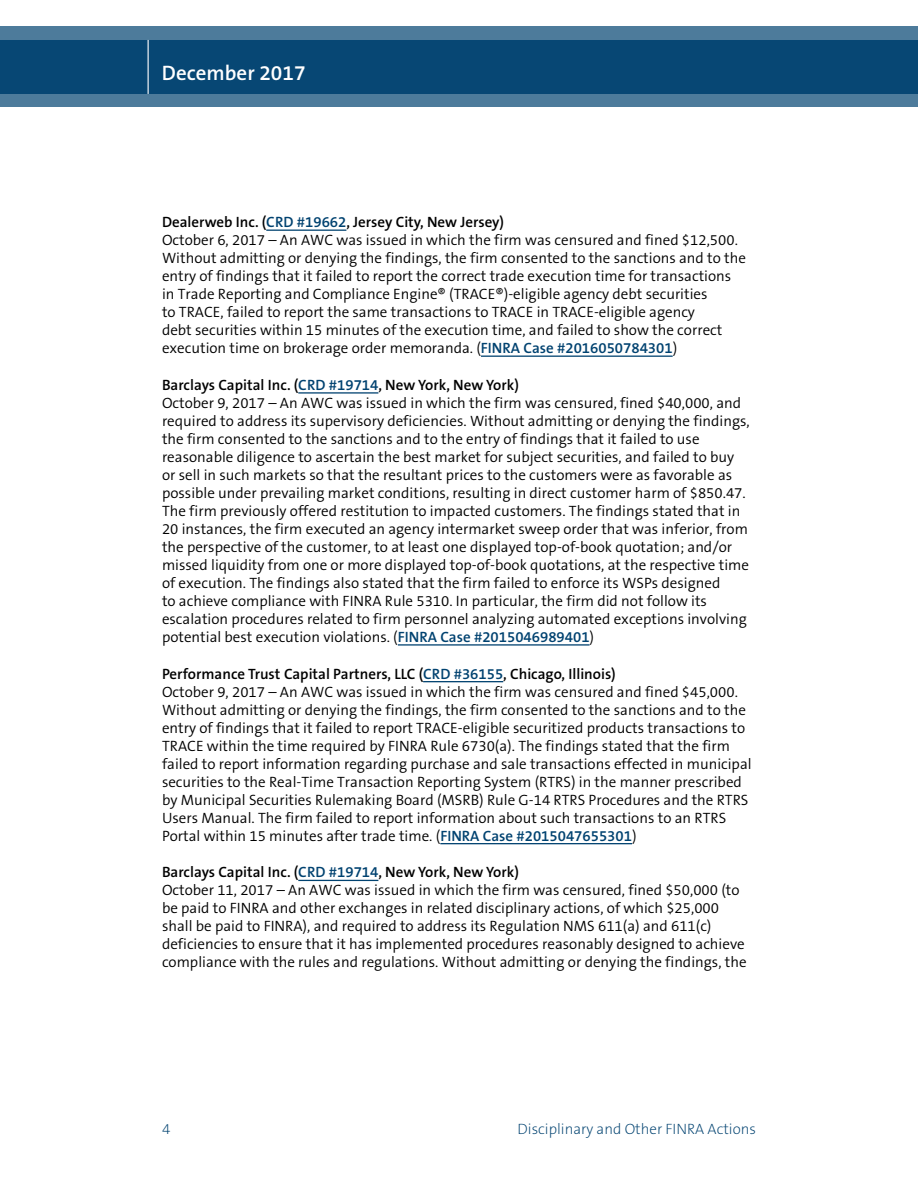
<style>
.page{position:relative;width:918px;height:1188px;background:#fff}
.page>*{position:absolute;margin:0;border:0;box-sizing:border-box;transform-origin:0 0}
.t1{font:600 21px "The Sans B6";color:#fff}
.t2{font:300 15px/18px "The Sans B4";color:#000}
.t3{font:600 15px "The Sans B6";color:#000}
.t4{font:200 15px "The Sans B2";color:#004270}
.s1{color:#004270}
.s2{font-family:"The Sans B6";font-weight:600;color:#004270}
</style>
<div class="page">
<svg style="left:0;top:26px;width:918px;height:81px;background:#1e5881"></svg>
<hr style="left:148px;top:40px;width:1px;height:54px;background:#fff">
<hr style="left:266px;top:230px;width:80px;height:1px;background:#004270">
<hr style="left:481px;top:356px;width:192px;height:1px;background:#004270">
<hr style="left:298px;top:392px;width:80px;height:2px;background:#004270">
<hr style="left:398px;top:644px;width:192px;height:2px;background:#004270">
<hr style="left:423px;top:681px;width:80px;height:1px;background:#004270">
<hr style="left:440px;top:843px;width:192px;height:1px;background:#004270">
<hr style="left:298px;top:880px;width:80px;height:1px;background:#004270">
<h1 class="t1" style="left:162px;top:62px;width:145px">December 2017</h1>
<p class="t3" style="left:162px;top:214px;width:344px">Dealerweb Inc. (<span class="s1">CRD #19662</span>, Jersey City, New Jersey)</p>
<p class="t2" style="left:162px;top:231px;width:585px">October 6, 2017 – An AWC was issued in which the firm was censured and fined $12,500.<br>Without admitting or denying the findings, the firm consented to the sanctions and to the entry of findings that it failed to report the correct trade execution time for transactions in Trade Reporting and Compliance Engine® (TRACE®)-eligible agency debt securities<br>to TRACE, failed to report the same transactions to TRACE in TRACE-eligible agency<br>debt securities within 15 minutes of the execution time, and failed to show the correct execution time on brokerage order memoranda. (<span class="s2">FINRA Case #2016050784301</span>)</p>
<p class="t3" style="left:162px;top:377px;width:358px">Barclays Capital Inc. (<span class="s1">CRD #19714</span>, New York, New York)</p>
<p class="t2" style="left:162px;top:394px;width:589px">October 9, 2017 – An AWC was issued in which the firm was censured, fined $40,000, and required to address its supervisory deficiencies. Without admitting or denying the findings, the firm consented to the sanctions and to the entry of findings that it failed to use reasonable diligence to ascertain the best market for subject securities, and failed to buy or sell in such markets so that the resultant prices to the customers were as favorable as possible under prevailing market conditions, resulting in direct customer harm of $850.47.<br>The firm previously offered restitution to impacted customers. The findings stated that in 20 instances, the firm executed an agency intermarket sweep order that was inferior, from the perspective of the customer, to at least one displayed top-of-book quotation; and/or missed liquidity from one or more displayed top-of-book quotations, at the respective time of execution. The findings also stated that the firm failed to enforce its WSPs designed<br>to achieve compliance with FINRA Rule 5310. In particular, the firm did not follow its escalation procedures related to firm personnel analyzing automated exceptions involving potential best execution violations. (<span class="s2">FINRA Case #2015046989401</span>)</p>
<p class="t3" style="left:162px;top:665px;width:455px">Performance Trust Capital Partners, LLC (<span class="s1">CRD #36155</span>, Chicago, Illinois)</p>
<p class="t2" style="left:162px;top:683px;width:591px">October 9, 2017 – An AWC was issued in which the firm was censured and fined $45,000.<br>Without admitting or denying the findings, the firm consented to the sanctions and to the entry of findings that it failed to report TRACE-eligible securitized products transactions to TRACE within the time required by FINRA Rule 6730(a). The findings stated that the firm failed to report information regarding purchase and sale transactions effected in municipal securities to the Real-Time Transaction Reporting System (RTRS) in the manner prescribed by Municipal Securities Rulemaking Board (MSRB) Rule G-14 RTRS Procedures and the RTRS Users Manual. The firm failed to report information about such transactions to an RTRS Portal within 15 minutes after trade time. (<span class="s2">FINRA Case #2015047655301</span>)</p>
<p class="t3" style="left:162px;top:864px;width:358px">Barclays Capital Inc. (<span class="s1">CRD #19714</span>, New York, New York)</p>
<p class="t2" style="left:162px;top:882px;width:586px">October 11, 2017 – An AWC was issued in which the firm was censured, fined $50,000 (to be paid to FINRA and other exchanges in related disciplinary actions, of which $25,000 shall be paid to FINRA), and required to address its Regulation NMS 611(a) and 611(c) deficiencies to ensure that it has implemented procedures reasonably designed to achieve compliance with the rules and regulations. Without admitting or denying the findings, the</p>
<p class="t4" style="left:162px;top:1121px;width:10px">4</p>
<p class="t4" style="left:518px;top:1121px;width:240px">Disciplinary and Other FINRA Actions</p>
</div>
